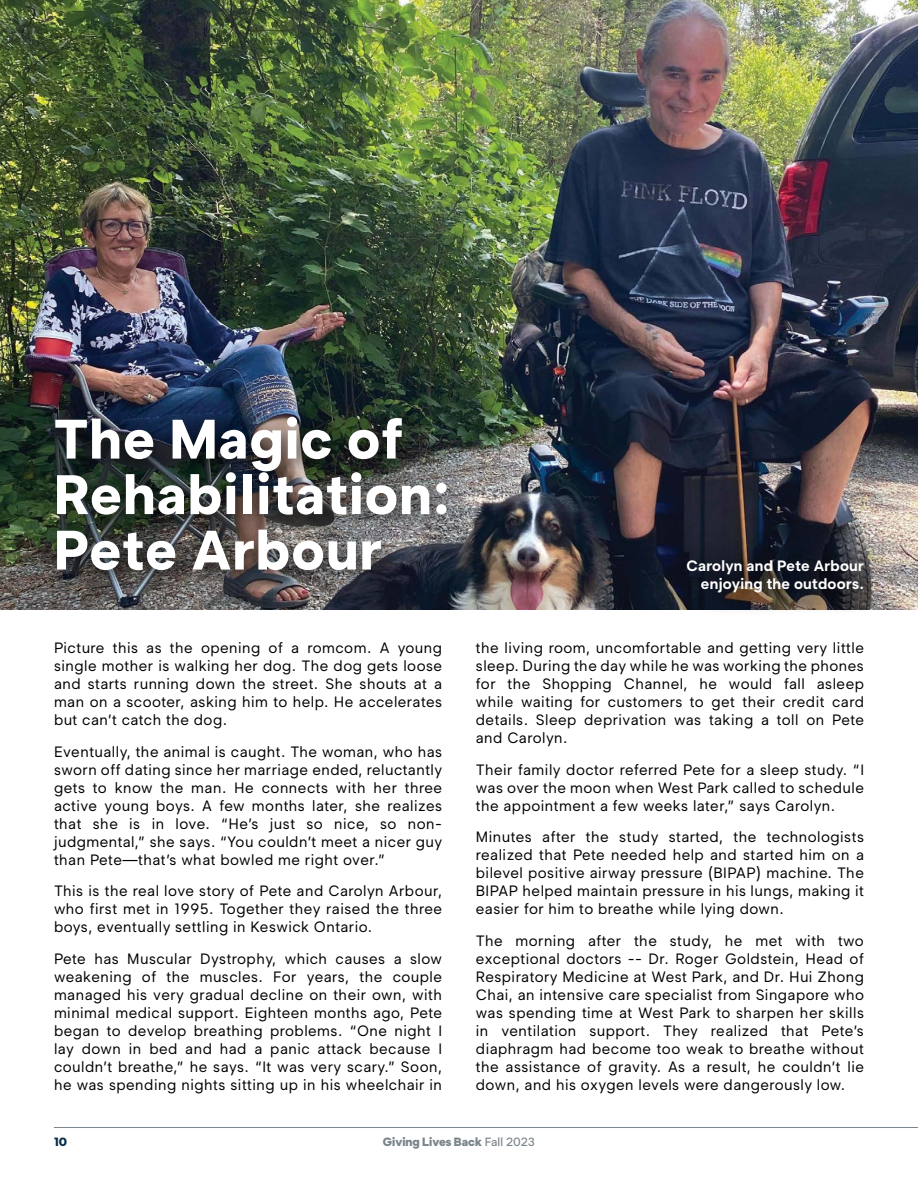
<style>
.page{position:relative;width:918px;height:1188px;background:#fff}
.page>*{position:absolute;margin:0;border:0;box-sizing:border-box;transform-origin:0 0}
.H2_header{font:800 55.5px/55.5px "Segment";letter-spacing:.025em;color:#fff}
.body_copy{font:15px/18px "Segment";letter-spacing:.03em;color:#000;text-align:justify}
.t1{font:700 15px/18px "Segment";letter-spacing:.02em;color:#fff;text-align:right}
.t2{font:900 12px "Segment";color:#7b858b}
.t3{font:900 12px "Segment";color:#052c49}
.s1{font-weight:500}
</style>
<div class="page">
<img style="left:0;top:0;width:918px;height:609px">
<div style="left:671px;top:543px;width:218px;height:75px;background:#000;opacity:.9"></div>
<div style="left:39px;top:400px;width:434px;height:197px;background:#000;opacity:.8"></div>
<hr style="left:54px;top:1127px;width:864px;height:1px;background:#7b858b">
<p class="H2_header" style="left:54px;top:411px;width:397px">The Magic of<br>Rehabilitation:<br>Pete Arbour</p>
<p class="body_copy" style="left:54px;top:639px;width:390px">Picture this as the opening of a romcom. A young single mother is walking her dog. The dog gets loose and starts running down the street. She shouts at a man on a scooter, asking him to help. He accelerates but can’t catch the dog.</p>
<p class="body_copy" style="left:54px;top:742px;width:390px">Eventually, the animal is caught. The woman, who has sworn off dating since her marriage ended, reluctantly gets to know the man. He connects with her three active young boys. A few months later, she realizes that she is in love. “He’s just so nice, so non&shy;judgmental,” she says. “You couldn’t meet a nicer guy than Pete—that’s what bowled me right over.”</p>
<p class="body_copy" style="left:54px;top:882px;width:390px">This is the real love story of Pete and Carolyn Arbour, who first met in 1995. Together they raised the three boys, eventually settling in Keswick Ontario.</p>
<p class="body_copy" style="left:54px;top:949px;width:390px">Pete has Muscular Dystrophy, which causes a slow weakening of the muscles. For years, the couple managed his very gradual decline on their own, with minimal medical support. Eighteen months ago, Pete began to develop breathing problems. “One night I lay down in bed and had a panic attack because I couldn’t breathe,” he says. “It was very scary.” Soon, he was spending nights sitting up in his wheelchair in</p>
<p class="t1" style="left:687px;top:557px;width:179px">Carolyn and Pete Arbour enjoying the outdoors.</p>
<p class="body_copy" style="left:476px;top:639px;width:390px">the living room, uncomfortable and getting very little sleep. During the day while he was working the phones for the Shopping Channel, he would fall asleep while waiting for customers to get their credit card details. Sleep deprivation was taking a toll on Pete and Carolyn.</p>
<p class="body_copy" style="left:476px;top:760px;width:390px">Their family doctor referred Pete for a sleep study. “I was over the moon when West Park called to schedule the appointment a few weeks later,” says Carolyn.</p>
<p class="body_copy" style="left:476px;top:828px;width:390px">Minutes after the study started, the technologists realized that Pete needed help and started him on a bilevel positive airway pressure (BIPAP) machine. The BIPAP helped maintain pressure in his lungs, making it easier for him to breathe while lying down.</p>
<p class="body_copy" style="left:476px;top:931px;width:390px">The morning after the study, he met with two exceptional doctors -- Dr. Roger Goldstein, Head of Respiratory Medicine at West Park, and Dr. Hui Zhong Chai, an intensive care specialist from Singapore who was spending time at West Park to sharpen her skills in ventilation support. They realized that Pete’s diaphragm had become too weak to breathe without the assistance of gravity. As a result, he couldn’t lie down, and his oxygen levels were dangerously low.</p>
<p class="t3" style="left:54px;top:1134px;width:15px">10</p>
<p class="t2" style="left:383px;top:1134px;width:154px">Giving Lives Back <span class="s1">Fall 2023</span></p>
</div>
